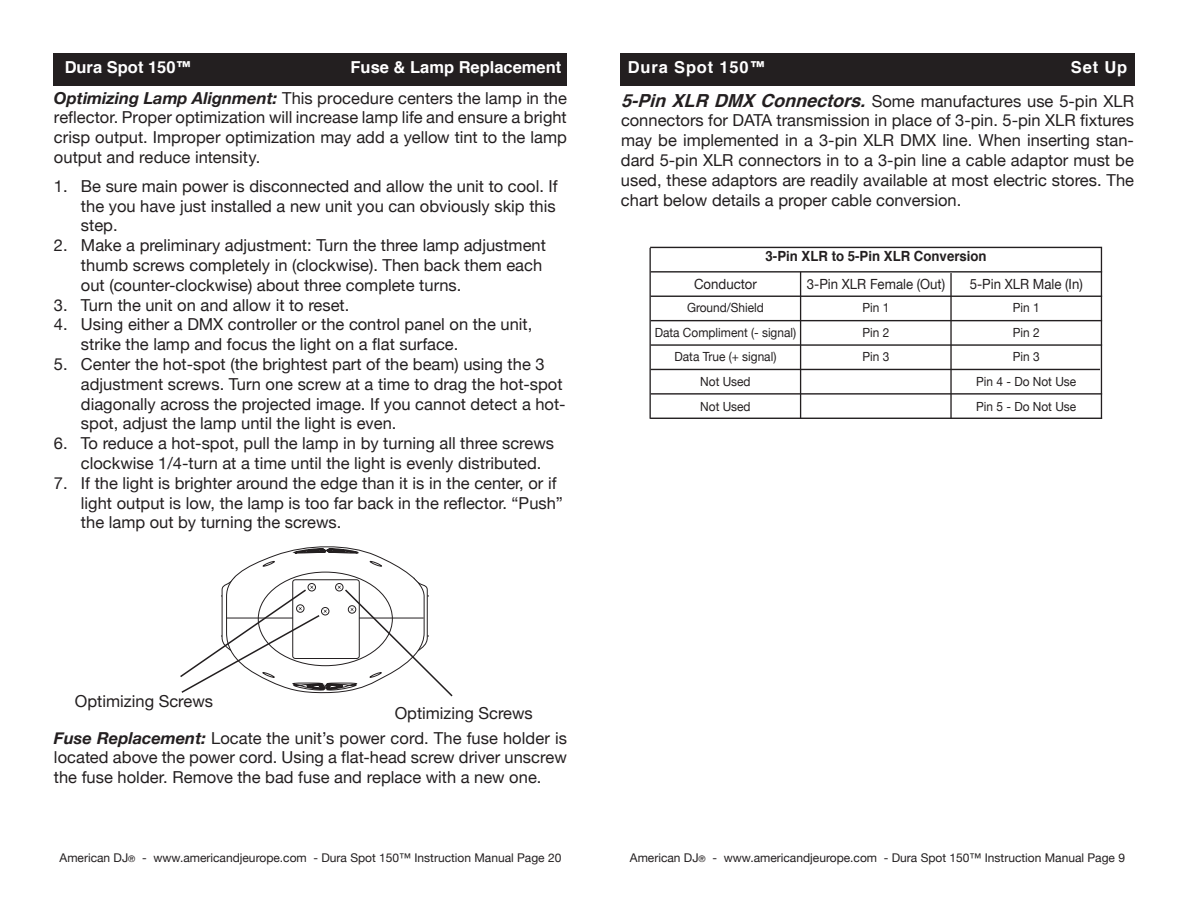
<style>
.page{position:relative;width:1188px;height:918px;background:#fff}
.page>*{position:absolute;margin:0;border:0;box-sizing:border-box;transform-origin:0 0}
.t1{font:16.5px/19.8px "Helvetica Neue";color:#231f20}
.t2{font:700 16.5px "Helvetica";color:#fff}
.t3{font:700 16.5px "Helvetica";letter-spacing:.05em;color:#fff}
.t4{font:13.95px "Helvetica Neue";color:#231f20;scale:.94 1}
.t5{font:700 13.95px "Helvetica";color:#231f20;scale:.94 1}
.t6{font:12.6px "Helvetica Neue";color:#231f20;scale:.94 1}
.t7{font:12px "Helvetica Neue";color:#231f20}
.s1{font-weight:700;font-style:italic}
.s2{font-family:"Helvetica";font-weight:700;font-style:italic;font-size:18px}
.s3{font-size:9px}
</style>
<div class="page">
<hr style="left:650px;top:247px;width:452px;height:1px;background:#231f20">
<hr style="left:651px;top:393px;width:451px;height:2px;background:#231f20">
<hr style="left:651px;top:369px;width:449px;height:1px;background:#231f20">
<hr style="left:651px;top:344px;width:451px;height:2px;background:#231f20">
<hr style="left:651px;top:320px;width:451px;height:1px;background:#231f20">
<hr style="left:651px;top:296px;width:451px;height:1px;background:#231f20">
<hr style="left:651px;top:271px;width:451px;height:2px;background:#231f20">
<hr style="left:650px;top:418px;width:452px;height:1px;background:#231f20">
<hr style="left:649px;top:248px;width:2px;height:171px;background:#231f20">
<hr style="left:950px;top:273px;width:2px;height:146px;background:#231f20">
<hr style="left:800px;top:272px;width:1px;height:147px;background:#231f20">
<hr style="left:1101px;top:248px;width:1px;height:171px;background:#231f20">
<div style="left:621px;top:54px;width:513px;height:31px;background:#231f20"></div>
<div style="left:54px;top:54px;width:513px;height:31px;background:#231f20"></div>
<svg style="left:180px;top:546px;width:273px;height:151px"></svg>
<p class="t2" style="left:65px;top:56px;width:129px">Dura Spot 150™</p>
<p class="t2" style="left:351px;top:56px;width:212px">Fuse &amp; Lamp Replacement</p>
<p class="t1" style="left:54px;top:88px;width:514px;text-align:justify"><span class="s1">Optimizing Lamp Alignment:</span> This procedure centers the lamp in the reflector. Proper optimization will increase lamp life and ensure a bright crisp output. Improper optimization may add a yellow tint to the lamp output and reduce intensity.</p>
<p class="t1" style="left:81px;top:176px;width:478px;text-indent:-27px">1. Be sure main power is disconnected and allow the unit to cool. If the you have just installed a new unit you can obviously skip this step.</p>
<p class="t1" style="left:81px;top:235px;width:466px;text-indent:-27px">2. Make a preliminary adjustment: Turn the three lamp adjustment thumb screws completely in (clockwise). Then back them each out (counter-clockwise) about three complete turns.</p>
<p class="t1" style="left:54px;top:295px;width:297px">3. Turn the unit on and allow it to reset.</p>
<p class="t1" style="left:81px;top:314px;width:453px;text-indent:-27px">4. Using either a DMX controller or the control panel on the unit, strike the lamp and focus the light on a flat surface.</p>
<p class="t1" style="left:81px;top:354px;width:486px;text-indent:-27px">5. Center the hot-spot (the brightest part of the beam) using the 3 adjustment screws. Turn one screw at a time to drag the hot-spot diagonally across the projected image. If you cannot detect a hot&shy;spot, adjust the lamp until the light is even.</p>
<p class="t1" style="left:81px;top:433px;width:475px;text-indent:-27px">6. To reduce a hot-spot, pull the lamp in by turning all three screws clockwise 1/4-turn at a time until the light is evenly distributed.</p>
<p class="t1" style="left:81px;top:473px;width:483px;text-indent:-27px">7. If the light is brighter around the edge than it is in the center, or if light output is low, the lamp is too far back in the reflector. “Push” the lamp out by turning the screws.</p>
<p class="t3" style="left:628px;top:56px;width:140px">Dura Spot 150™</p>
<p class="t2" style="left:1071px;top:56px;width:58px">Set Up</p>
<p class="t1" style="left:621px;top:91px;width:515px;text-align:justify"><span class="s2">5-Pin XLR DMX Connectors.</span>Some manufactures use 5-pin XLR connectors for DATA transmission in place of 3-pin. 5-pin XLR fixtures may be implemented in a 3-pin XLR DMX line. When inserting stan&shy;dard 5-pin XLR connectors in to a 3-pin line a cable adaptor must be used, these adaptors are readily available at most electric stores. The chart below details a proper cable conversion.</p>
<p class="t5" style="left:766px;top:247px;width:237px">3-Pin XLR to 5-Pin XLR Conversion</p>
<p class="t4" style="left:694px;top:276px;width:68px">Conductor</p>
<p class="t4" style="left:807px;top:276px;width:149px">3-Pin XLR Female (Out)</p>
<p class="t4" style="left:970px;top:276px;width:122px">5-Pin XLR Male (In)</p>
<p class="t6" style="left:863px;top:300px;width:30px">Pin 1</p>
<p class="t6" style="left:687px;top:300px;width:83px">Ground/Shield</p>
<p class="t6" style="left:1013px;top:300px;width:30px">Pin 1</p>
<p class="t6" style="left:655px;top:325px;width:152px">Data Compliment (- signal)</p>
<p class="t6" style="left:863px;top:325px;width:30px">Pin 2</p>
<p class="t6" style="left:1013px;top:325px;width:30px">Pin 2</p>
<p class="t6" style="left:675px;top:349px;width:110px">Data True (+ signal)</p>
<p class="t6" style="left:863px;top:349px;width:30px">Pin 3</p>
<p class="t6" style="left:1013px;top:349px;width:30px">Pin 3</p>
<p class="t6" style="left:700px;top:374px;width:55px">Not Used</p>
<p class="t6" style="left:976px;top:374px;width:108px">Pin 4 - Do Not Use</p>
<p class="t6" style="left:700px;top:399px;width:55px">Not Used</p>
<p class="t6" style="left:976px;top:399px;width:108px">Pin 5 - Do Not Use</p>
<p class="t1" style="left:75px;top:691px;width:140px">Optimizing Screws</p>
<p class="t1" style="left:54px;top:701px;width:514px;line-height:24.5px;text-indent:341px">Optimizing Screws<br><span class="s1">Fuse Replacement:</span> Locate the unit’s power cord. The fuse holder is</p>
<p class="t1" style="left:54px;top:747px;width:514px">located above the power cord. Using a flat-head screw driver unscrew the fuse holder. Remove the bad fuse and replace with a new one.</p>
<p class="t7" style="left:60px;top:850px;width:503px">American DJ<span class="s3">®</span> - www.americandjeurope.com - Dura Spot 150™ Instruction Manual Page 20</p>
<p class="t7" style="left:630px;top:850px;width:497px">American DJ<span class="s3">®</span> - www.americandjeurope.com - Dura Spot 150™ Instruction Manual Page 9</p>
</div>
